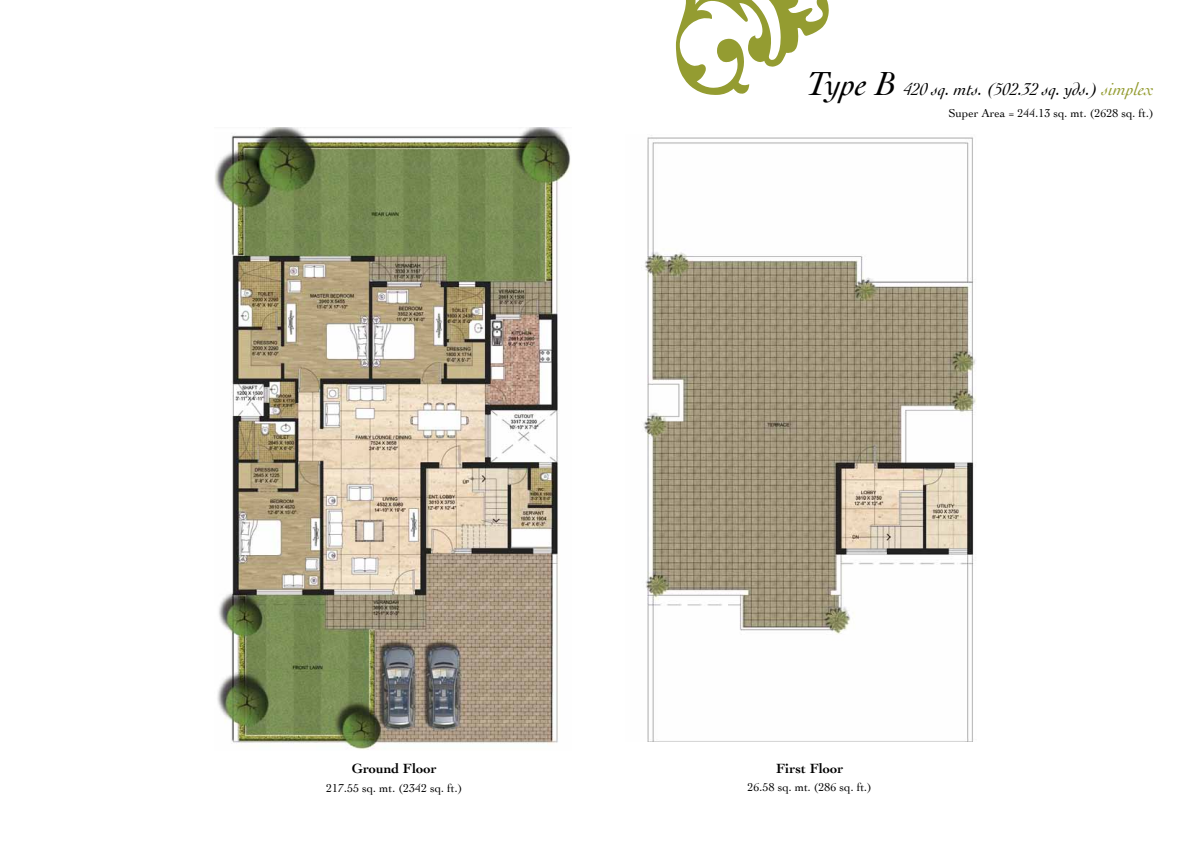
<style>
.page{position:relative;width:1191px;height:842px;background:#fff}
.page>*{position:absolute;margin:0;border:0;box-sizing:border-box;transform-origin:0 0}
.t1{font:italic 18px "Cochin";color:#000}
.t2{font:700 14px "Cochin";color:#000}
.t3{font:12px "Cochin";color:#000}
.s1{font-size:35px}
.s2{color:#949c31}
</style>
<div class="page">
<img style="left:215px;top:128px;width:356px;height:622px">
<img style="left:643px;top:135px;width:333px;height:606px">
<svg style="left:676px;top:0;width:153px;height:95px"></svg>
<p class="t2" style="left:352px;top:760px;width:86px">Ground Floor</p>
<p class="t3" style="left:326px;top:781px;width:138px">217.55 sq. mt. (2342 sq. ft.)</p>
<h1 class="t1" style="left:806px;top:79px;width:349px"><span class="s1">Type B</span> 420 sq. mts. (502.32 sq. yds.) <span class="s2">simplex</span></h1>
<p class="t3" style="left:948px;top:106px;width:207px">Super Area = 244.13 sq. mt. (2628 sq. ft.)</p>
<p class="t2" style="left:776px;top:760px;width:69px">First Floor</p>
<p class="t3" style="left:747px;top:780px;width:126px">26.58 sq. mt. (286 sq. ft.)</p>
</div>
